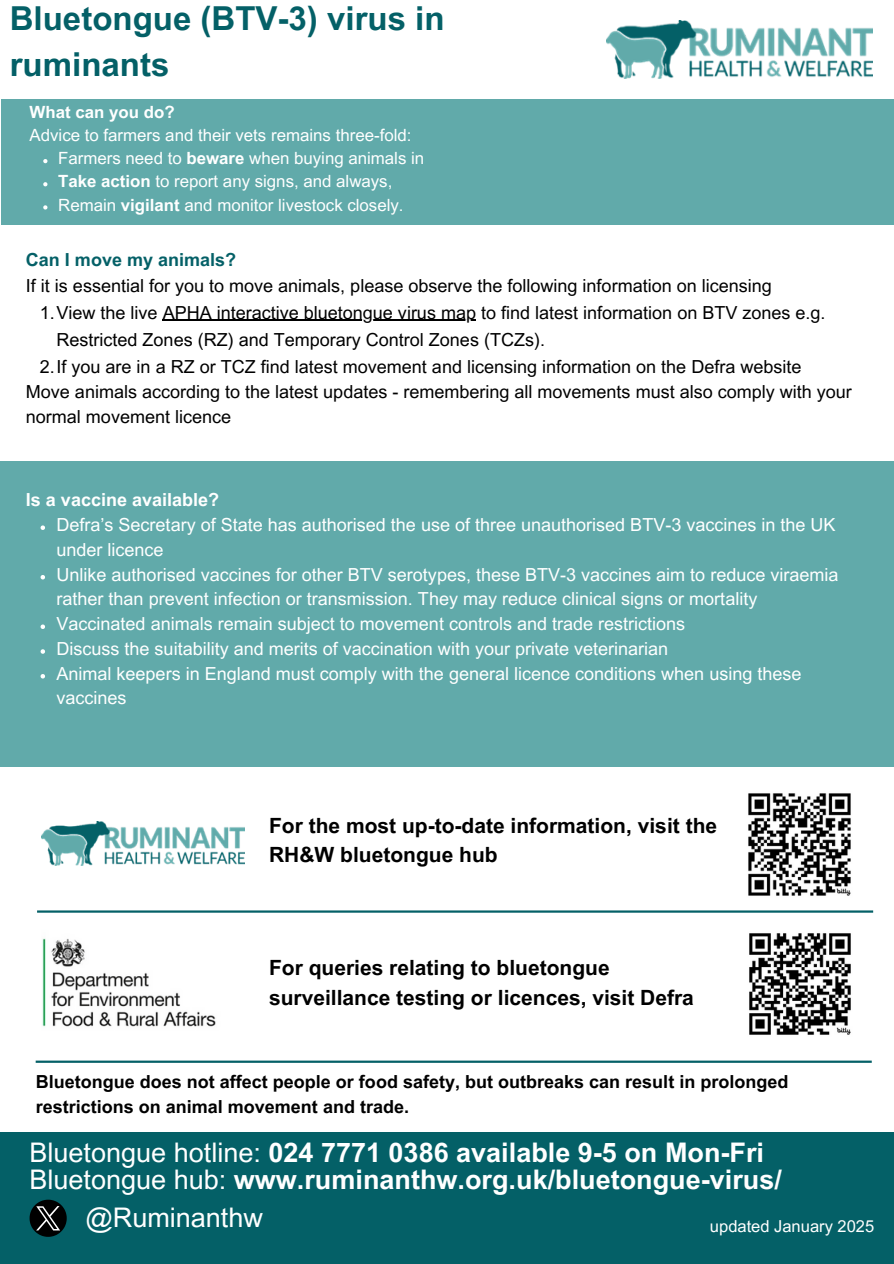
<style>
.page{position:relative;width:894px;height:1264px;background:#fff}
.page>*{position:absolute;margin:0;border:0;box-sizing:border-box;transform-origin:0 0}
.t1{font:700 33px/46.2px "Arial MT Pro";color:#046067}
.t2{font:700 27px/27px "Arial MT Pro";color:#fff}
.t3{font:27px "Arial MT Pro";color:#fff}
.t4{font:700 21px/29.2px "Arial MT Pro";color:#000}
.t5{font:18px/24.8px "Arial MT Pro";color:#fff}
.t6{font:18px/24.8px "Arial MT Pro";color:#000}
.t7{font:700 18px/24.8px "Arial MT Pro";color:#000}
.t8{font:700 18px "Arial MT Pro";color:#fff}
.t9{font:700 18px "Arial MT Pro";color:#046067}
.t10{font:16.8px "Arial MT Pro";color:#fff}
.t11{font:700 16.8px "Arial MT Pro";color:#fff}
.t12{font:16.5px "Arial MT Pro";color:#fff}
.s1{font-weight:700}
.s2{font-weight:400}
</style>
<div class="page">
<div style="left:0;top:1131px;width:893px;height:132px;background:#046067"></div>
<img style="left:606px;top:20px;width:266px;height:59px">
<img style="left:748px;top:793px;width:103px;height:103px">
<img style="left:749px;top:933px;width:102px;height:102px">
<img style="left:42px;top:938px;width:174px;height:89px">
<img style="left:42px;top:821px;width:202px;height:44px">
<hr style="left:37px;top:910px;width:835px;height:2px;background:#046067">
<hr style="left:36px;top:1060px;width:835px;height:2px;background:#046067">
<svg style="left:30px;top:1199px;width:37px;height:37px"></svg>
<div style="left:1px;top:100px;width:892px;height:125px;background:#61aaaa"></div>
<svg style="left:43px;top:159px;width:4px;height:4px"></svg>
<svg style="left:43px;top:182px;width:4px;height:4px"></svg>
<svg style="left:43px;top:205px;width:4px;height:4px"></svg>
<div style="left:0;top:461px;width:893px;height:305px;background:#61aaaa"></div>
<hr style="left:163px;top:320px;width:313px;height:1px;background:#000">
<svg style="left:41px;top:525px;width:4px;height:5px"></svg>
<svg style="left:41px;top:575px;width:4px;height:4px"></svg>
<svg style="left:41px;top:624px;width:4px;height:5px"></svg>
<svg style="left:41px;top:649px;width:4px;height:4px"></svg>
<svg style="left:41px;top:674px;width:4px;height:4px"></svg>
<p class="t1" style="left:10px;top:-1px;width:436px">Bluetongue (BTV-3) virus in ruminants</p>
<h1 class="t11" style="left:30px;top:106px;width:146px">What can you do?</h1>
<p class="t10" style="left:30px;top:129px;width:383px">Advice to farmers and their vets remains three-fold:</p>
<p class="t10" style="left:58px;top:152px;width:367px">Farmers need to <span class="s1">beware</span> when buying animals in</p>
<p class="t10" style="left:58px;top:175px;width:335px"><span class="s1">Take action</span> to report any signs, and always,</p>
<p class="t10" style="left:58px;top:198px;width:347px">Remain <span class="s1">vigilant</span> and monitor livestock closely.</p>
<p class="t9" style="left:26px;top:252px;width:212px">Can I move my animals?</p>
<p class="t6" style="left:26px;top:275px;width:747px">If it is essential for you to move animals, please observe the following information on licensing</p>
<p class="t6" style="left:40px;top:302px;width:787px">1.View the live APHA interactive bluetongue virus map to find latest information on BTV zones e.g.</p>
<p class="t6" style="left:56px;top:329px;width:490px">Restricted Zones (RZ) and Temporary Control Zones (TCZs).</p>
<p class="t6" style="left:40px;top:356px;width:763px">2.If you are in a RZ or TCZ find latest movement and licensing information on the Defra website</p>
<p class="t6" style="left:26px;top:382px;width:827px">Move animals according to the latest updates - remembering all movements must also comply with your normal movement licence</p>
<p class="t8" style="left:26px;top:493px;width:195px">Is a vaccine available?</p>
<p class="t5" style="left:56px;top:514px;width:780px">Defra’s Secretary of State has authorised the use of three unauthorised BTV-3 vaccines in the UK under licence</p>
<h3 class="t5" style="left:56px;top:564px;width:783px">Unlike authorised vaccines for other BTV serotypes, these BTV-3 vaccines aim to reduce viraemia rather than prevent infection or transmission. They may reduce clinical signs or mortality</h3>
<p class="t5" style="left:56px;top:613px;width:630px">Vaccinated animals remain subject to movement controls and trade restrictions</p>
<p class="t5" style="left:56px;top:638px;width:613px">Discuss the suitability and merits of vaccination with your private veterinarian</p>
<h3 class="t5" style="left:56px;top:663px;width:746px">Animal keepers in England must comply with the general licence conditions when using these vaccines</h3>
<h4 class="t4" style="left:269px;top:813px;width:449px">For the most up-to-date information, visit the<br>RH&amp;W bluetongue hub</h4>
<p class="t4" style="left:269px;top:956px;width:426px">For queries relating to bluetongue surveillance testing or licences, visit Defra</p>
<p class="t7" style="left:36px;top:1071px;width:754px">Bluetongue does not affect people or food safety, but outbreaks can result in prolonged restrictions on animal movement and trade.</p>
<p class="t2" style="left:30px;top:1142px;width:753px"><span class="s2">Bluetongue hotline:</span> 024 7771 0386 available 9-5 on Mon-Fri<br><span class="s2">Bluetongue hub:</span> www.ruminanthw.org.uk/bluetongue-virus/</p>
<p class="t3" style="left:85px;top:1207px;width:179px">@Ruminanthw</p>
<p class="t12" style="left:709px;top:1219px;width:166px">updated January 2025</p>
</div>
